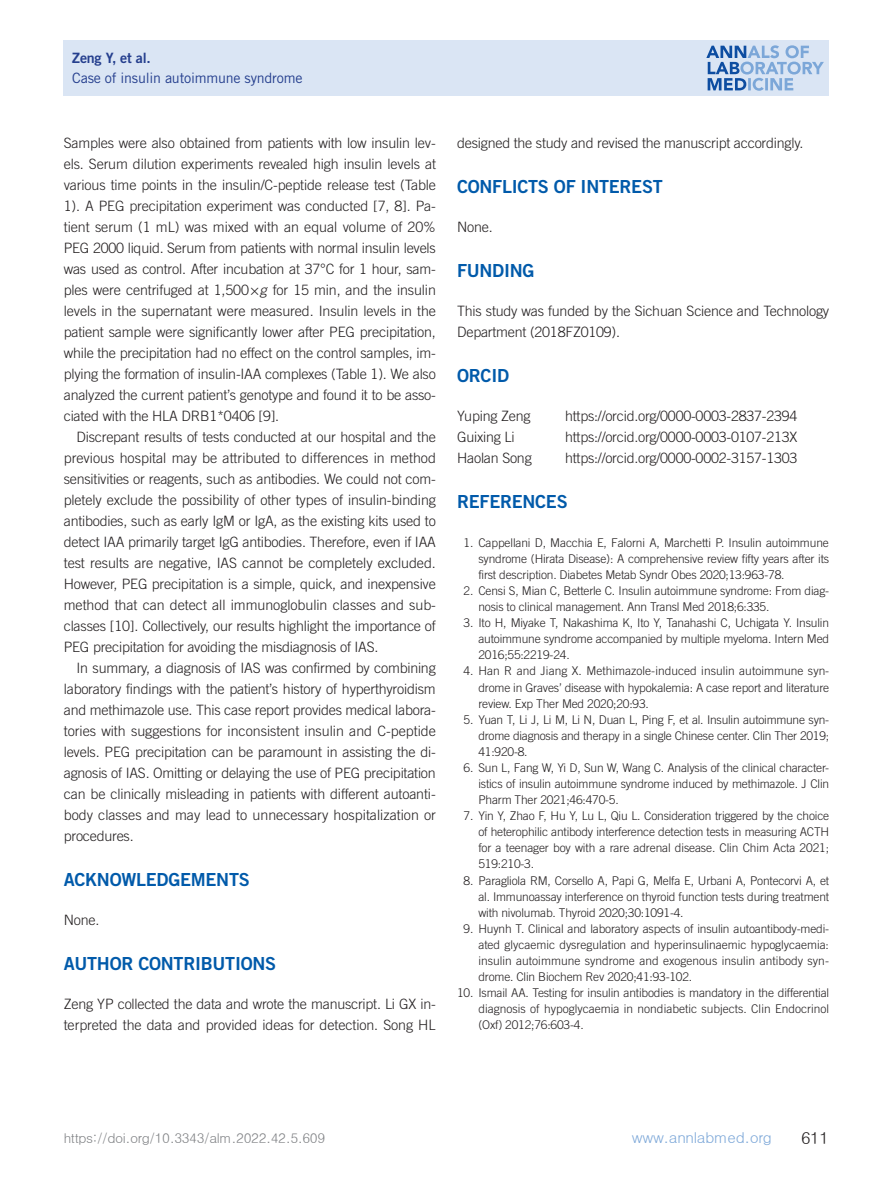
<style>
.page{position:relative;width:893px;height:1191px;background:#fff}
.page>*{position:absolute;margin:0;border:0;box-sizing:border-box;transform-origin:0 0}
.본문대제목{font:18px "Trade Gothic LT Std Bd 2";letter-spacing:-.015em;color:#015aaa}
.URL{font:16.5px "Dotum";color:#231f20}
.URL-2{font:15px "Dotum";letter-spacing:-.02em;color:#7ca7d8}
.본문{font:300 14.25px/21px "Trade Gothic LT Std";letter-spacing:-.015em;color:#231f20;text-align:justify}
.하시라제목{font:14.25px "Trade Gothic LT Std";letter-spacing:-.015em;color:#253f8e}
.하시라이름{font:14.25px "Trade Gothic LT Std Bd 2";letter-spacing:-.015em;color:#253f8e}
.t1{font:13.5px "Dotum";letter-spacing:-.03em;color:#808285}
.참고문헌_1{font:300 12px/16px "Trade Gothic LT Std";letter-spacing:-.015em;color:#231f20;text-align:justify}
.참고문헌_2{font:300 12px/16px "Trade Gothic LT Std";color:#231f20;text-align:justify}
.s1{font-style:italic}
</style>
<div class="page">
<div style="left:64px;top:40px;width:765px;height:56px;background:#dae5f4"></div>
<svg style="left:706px;top:45px;width:118px;height:46px"></svg>
<p class="하시라이름" style="left:72px;top:49px;width:80px">Zeng Y, et al.</p>
<p class="하시라제목" style="left:72px;top:69px;width:232px">Case of insulin autoimmune syndrome</p>
<p class="본문" style="left:64px;top:132px;width:374px">Samples were also obtained from patients with low insulin lev&shy;els. Serum dilution experiments revealed high insulin levels at various time points in the insulin/C-peptide release test (Table 1). A PEG precipitation experiment was conducted [7, 8]. Pa&shy;tient serum (1 mL) was mixed with an equal volume of 20% PEG 2000 liquid. Serum from patients with normal insulin levels was used as control. After incubation at 37°C for 1 hour, sam&shy;ples were centrifuged at 1,500×<span class="s1">g</span> for 15 min, and the insulin levels in the supernatant were measured. Insulin levels in the patient sample were significantly lower after PEG precipitation, while the precipitation had no effect on the control samples, im&shy;plying the formation of insulin-IAA complexes (Table 1). We also analyzed the current patient’s genotype and found it to be asso&shy;ciated with the HLA DRB1*0406 [9].</p>
<p class="본문" style="left:64px;top:426px;width:374px;text-indent:13px">Discrepant results of tests conducted at our hospital and the previous hospital may be attributed to differences in method sensitivities or reagents, such as antibodies. We could not com&shy;pletely exclude the possibility of other types of insulin-binding antibodies, such as early IgM or IgA, as the existing kits used to detect IAA primarily target IgG antibodies. Therefore, even if IAA test results are negative, IAS cannot be completely excluded.<br>However, PEG precipitation is a simple, quick, and inexpensive method that can detect all immunoglobulin classes and sub&shy;classes [10]. Collectively, our results highlight the importance of PEG precipitation for avoiding the misdiagnosis of IAS.</p>
<p class="본문" style="left:64px;top:657px;width:374px;text-indent:13px">In summary, a diagnosis of IAS was confirmed by combining laboratory findings with the patient’s history of hyperthyroidism and methimazole use. This case report provides medical labora&shy;tories with suggestions for inconsistent insulin and C-peptide levels. PEG precipitation can be paramount in assisting the di&shy;agnosis of IAS. Omitting or delaying the use of PEG precipitation can be clinically misleading in patients with different autoanti&shy;body classes and may lead to unnecessary hospitalization or procedures.</p>
<p class="본문대제목" style="left:64px;top:868px;width:187px">ACKNOWLEDGEMENTS</p>
<p class="본문" style="left:64px;top:909px;width:37px">None.</p>
<p class="본문대제목" style="left:64px;top:952px;width:214px">AUTHOR CONTRIBUTIONS</p>
<p class="본문" style="left:64px;top:993px;width:374px">Zeng YP collected the data and wrote the manuscript. Li GX in&shy;terpreted the data and provided ideas for detection. Song HL</p>
<p class="본문" style="left:457px;top:132px;width:348px">designed the study and revised the manuscript accordingly.</p>
<p class="본문대제목" style="left:457px;top:175px;width:207px">CONFLICTS OF INTEREST</p>
<p class="본문" style="left:457px;top:216px;width:37px">None.</p>
<p class="본문대제목" style="left:457px;top:259px;width:79px">FUNDING</p>
<p class="본문" style="left:457px;top:300px;width:374px">This study was funded by the Sichuan Science and Technology<br>Department (2018FZ0109).</p>
<p class="본문대제목" style="left:457px;top:364px;width:53px">ORCID</p>
<p class="본문" style="left:457px;top:405px;width:75px">Yuping Zeng</p>
<p class="본문" style="left:565px;top:405px;width:234px">https://orcid.org/0000-0003-2837-2394</p>
<p class="본문" style="left:457px;top:426px;width:59px">Guixing Li</p>
<p class="본문" style="left:565px;top:426px;width:234px">https://orcid.org/0000-0003-0107-213X</p>
<p class="본문" style="left:457px;top:447px;width:76px">Haolan Song</p>
<p class="본문" style="left:565px;top:447px;width:234px">https://orcid.org/0000-0002-3157-1303</p>
<p class="본문대제목" style="left:457px;top:490px;width:112px">REFERENCES</p>
<p class="참고문헌_1" style="left:478px;top:534px;width:352px;text-indent:-15px">1. Cappellani D, Macchia E, Falorni A, Marchetti P. Insulin autoimmune syndrome (Hirata Disease): A comprehensive review fifty years after its first description. Diabetes Metab Syndr Obes 2020;13:963-78.</p>
<p class="참고문헌_1" style="left:478px;top:582px;width:352px;text-indent:-15px">2. Censi S, Mian C, Betterle C. Insulin autoimmune syndrome: From diag&shy;nosis to clinical management. Ann Transl Med 2018;6:335.</p>
<p class="참고문헌_1" style="left:478px;top:614px;width:352px;text-indent:-15px">3. Ito H, Miyake T, Nakashima K, Ito Y, Tanahashi C, Uchigata Y. Insulin autoimmune syndrome accompanied by multiple myeloma. Intern Med 2016;55:2219-24.</p>
<p class="참고문헌_1" style="left:478px;top:663px;width:352px;text-indent:-15px">4. Han R and Jiang X. Methimazole-induced insulin autoimmune syn&shy;drome in Graves’ disease with hypokalemia: A case report and literature review. Exp Ther Med 2020;20:93.</p>
<p class="참고문헌_1" style="left:478px;top:711px;width:352px;text-indent:-15px">5. Yuan T, Li J, Li M, Li N, Duan L, Ping F, et al. Insulin autoimmune syn&shy;drome diagnosis and therapy in a single Chinese center. Clin Ther 2019; 41:920-8.</p>
<p class="참고문헌_1" style="left:478px;top:759px;width:352px;text-indent:-15px">6. Sun L, Fang W, Yi D, Sun W, Wang C. Analysis of the clinical character&shy;istics of insulin autoimmune syndrome induced by methimazole. J Clin Pharm Ther 2021;46:470-5.</p>
<p class="참고문헌_1" style="left:478px;top:807px;width:352px;text-indent:-15px">7. Yin Y, Zhao F, Hu Y, Lu L, Qiu L. Consideration triggered by the choice of heterophilic antibody interference detection tests in measuring ACTH for a teenager boy with a rare adrenal disease. Clin Chim Acta 2021; 519:210-3.</p>
<p class="참고문헌_1" style="left:478px;top:872px;width:352px;text-indent:-15px">8. Paragliola RM, Corsello A, Papi G, Melfa E, Urbani A, Pontecorvi A, et al. Immunoassay interference on thyroid function tests during treatment with nivolumab. Thyroid 2020;30:1091-4.</p>
<p class="참고문헌_1" style="left:478px;top:920px;width:352px;text-indent:-15px">9. Huynh T. Clinical and laboratory aspects of insulin autoantibody-medi&shy;ated glycaemic dysregulation and hyperinsulinaemic hypoglycaemia: insulin autoimmune syndrome and exogenous insulin antibody syn&shy;drome. Clin Biochem Rev 2020;41:93-102.</p>
<p class="참고문헌_2" style="left:478px;top:984px;width:352px;text-indent:-21px">10. Ismail AA. Testing for insulin antibodies is mandatory in the differential diagnosis of hypoglycaemia in nondiabetic subjects. Clin Endocrinol (Oxf) 2012;76:603-4.</p>
<p class="t1" style="left:64px;top:1131px;width:263px">https://doi.org/10.3343/alm.2022.42.5.609</p>
<p class="URL-2" style="left:632px;top:1130px;width:142px">www.annlabmed.org</p>
<p class="URL" style="left:801px;top:1129px;width:30px">611</p>
</div>
